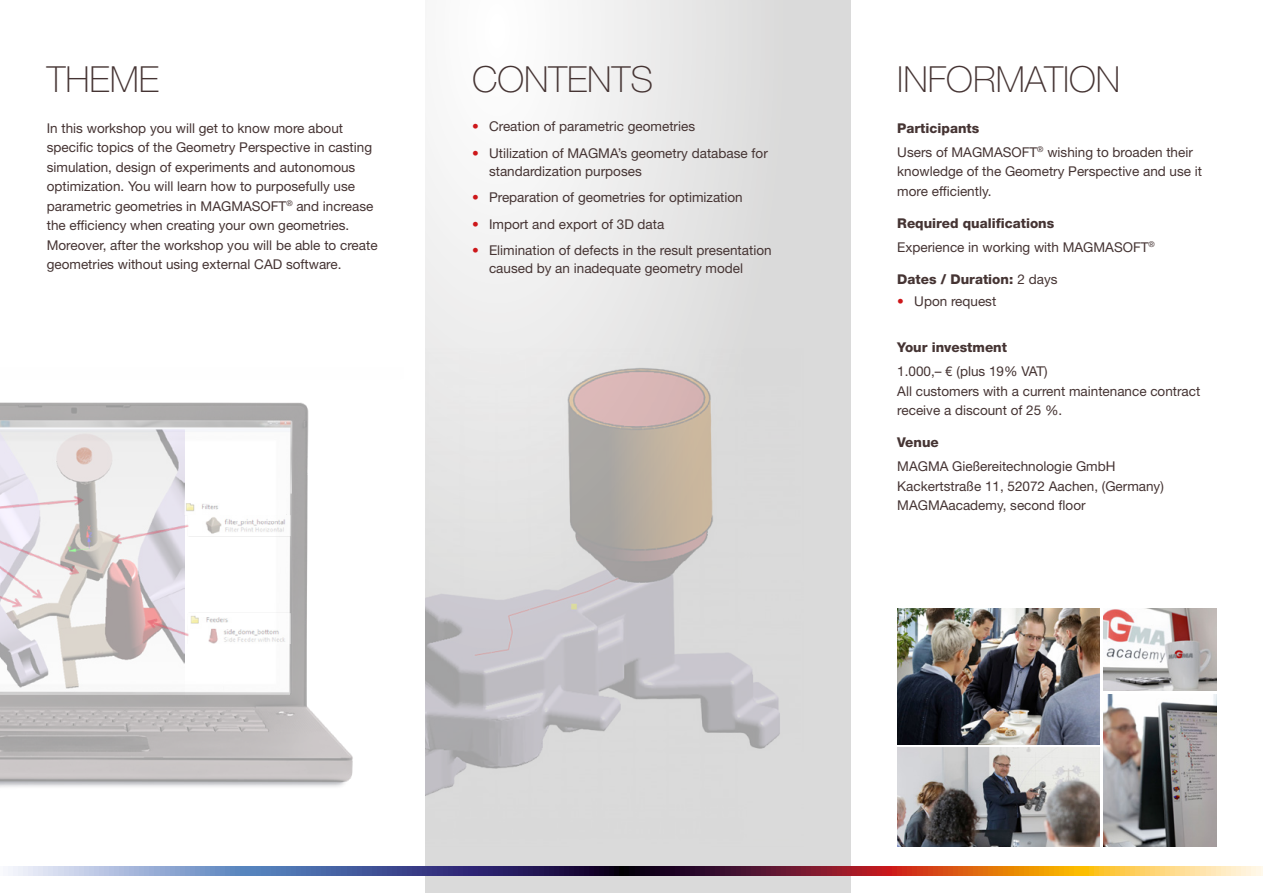
<style>
.page{position:relative;width:1263px;height:893px;background:#fff}
.page>*{position:absolute;margin:0;border:0;box-sizing:border-box;transform-origin:0 0}
.t1{font:100 36px "Helvetica Neue";color:#453433}
.t2{font:13.5px/19.5px "Helvetica Neue";color:#453433}
.t3{font:800 13.5px "Helvetica Neue";color:#453433}
.s1{color:#cd171a}
.s2{font-weight:800}
.s3{font-weight:400}
</style>
<div class="page">
<svg style="left:425px;top:0;width:425px;height:893px"></svg>
<svg style="left:8px;top:867px;width:1255px;height:8px"></svg>
<img style="left:425px;top:348px;width:379px;height:498px">
<img style="left:897px;top:608px;width:203px;height:136px">
<img style="left:1103px;top:608px;width:113px;height:83px">
<img style="left:1103px;top:694px;width:113px;height:152px">
<img style="left:897px;top:748px;width:203px;height:98px">
<img style="left:0;top:402px;width:353px;height:385px">
<div style="left:0;top:429px;width:290px;height:265px;background:#fff"></div>
<img style="left:0;top:429px;width:184px;height:265px">
<img style="left:0;top:479px;width:290px;height:165px">
<h1 class="t1" style="left:47px;top:59px;width:114px">THEME</h1>
<p class="t2" style="left:47px;top:118px;width:332px">In this workshop you will get to know more about specific topics of the Geometry Perspective in casting simulation, design of experiments and autonomous optimization. You will learn how to purposefully use parametric geometries in MAGMASOFT<sup>®</sup> and increase the efficiency when creating your own geometries.<br>Moreover, after the workshop you will be able to create geometries without using external CAD software.</p>
<h1 class="t1" style="left:472px;top:59px;width:183px">CONTENTS</h1>
<p class="t2" style="left:472px;top:117px;width:225px"><span class="s1">•</span> Creation of parametric geometries</p>
<p class="t2" style="left:489px;top:144px;width:280px;line-height:18px;text-indent:-17px"><span class="s1">•</span> Utilization of MAGMA’s geometry database for standardization purposes</p>
<p class="t2" style="left:472px;top:188px;width:272px"><span class="s1">•</span> Preparation of geometries for optimization</p>
<p class="t2" style="left:472px;top:214px;width:194px"><span class="s1">•</span> Import and export of 3D data</p>
<p class="t2" style="left:489px;top:241px;width:284px;line-height:18px;text-indent:-17px"><span class="s1">•</span> Elimination of defects in the result presentation caused by an inadequate geometry model</p>
<h1 class="t1" style="left:897px;top:59px;width:224px">INFORMATION</h1>
<p class="t2" style="left:897px;top:116px;width:297px;line-height:23.7px"><span class="s2">Participants<br></span>Users of MAGMASOFT<sup>®</sup> wishing to broaden their</p>
<p class="t2" style="left:897px;top:161px;width:306px">knowledge of the Geometry Perspective and use it more efficiently.</p>
<p class="t2" style="left:897px;top:211px;width:259px;line-height:23.7px"><span class="s2">Required qualifications<br></span>Experience in working with MAGMASOFT<sup>®</sup></p>
<p class="t3" style="left:897px;top:271px;width:162px">Dates / Duration: <span class="s3">2 days</span></p>
<p class="t2" style="left:897px;top:291px;width:101px"><span class="s1">•</span> Upon request</p>
<p class="t3" style="left:897px;top:339px;width:111px">Your investment</p>
<p class="t2" style="left:897px;top:361px;width:305px">1.000,– € (plus 19% VAT)<br>All customers with a current maintenance contract receive a discount of 25 %.</p>
<p class="t3" style="left:897px;top:434px;width:43px">Venue</p>
<p class="t2" style="left:897px;top:456px;width:268px">MAGMA Gießereitechnologie GmbH<br>Kackertstraße 11, 52072 Aachen, (Germany)<br>MAGMAacademy, second floor</p>
</div>
